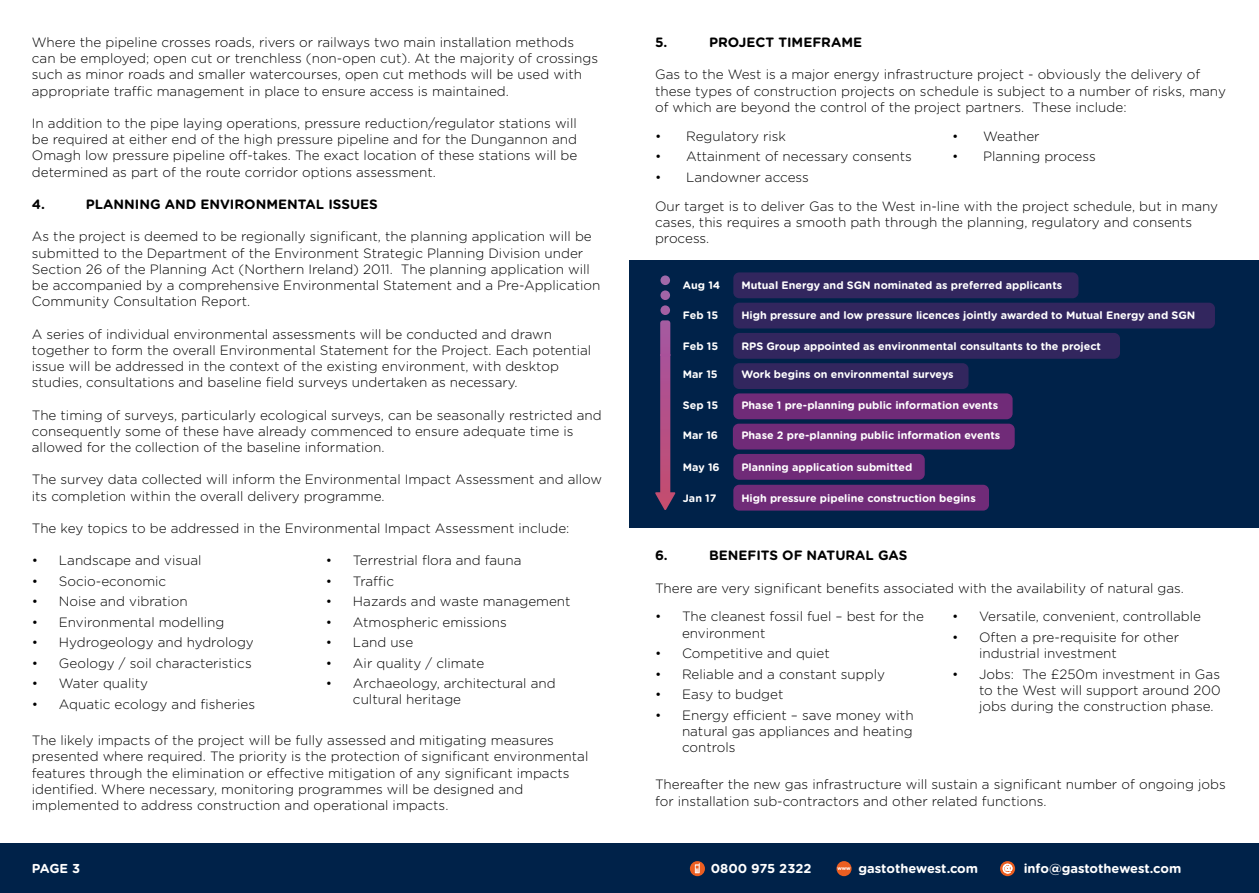
<style>
.page{position:relative;width:1259px;height:893px;background:#fff}
.page>*{position:absolute;margin:0;border:0;box-sizing:border-box;transform-origin:0 0}
.t1{font:300 13.5px/16.2px "Gotham Rounded";color:#000}
.t2{font:700 13.5px "Gotham Rounded";color:#000}
.t3{font:700 12.9px "Gotham Rounded";color:#fff}
.t4{font:700 10.8px "Gotham Rounded";color:#fff}
.t5{font:700 5.25px "Gotham Rounded";color:#fff}
.s1{font-size:10.35px}
</style>
<div class="page">
<div style="left:0;top:843px;width:1259px;height:50px;background:#002249"></div>
<div style="left:629px;top:260px;width:630px;height:268px;background:#002249"></div>
<div style="left:836px;top:861px;width:15px;height:15px;background:#eb5e21;border-radius:50%"></div>
<svg style="left:1000px;top:861px;width:15px;height:15px"></svg>
<svg style="left:1003px;top:864px;width:9px;height:9px"></svg>
<svg style="left:690px;top:861px;width:15px;height:15px"></svg>
<svg style="left:695px;top:863px;width:4px;height:10px"></svg>
<svg style="left:655px;top:275px;width:20px;height:235px"></svg>
<div style="left:733px;top:272px;width:345px;height:26px;background:#32265e;border-radius:6px"></div>
<div style="left:733px;top:303px;width:482px;height:25px;background:#32265e;border-radius:6px"></div>
<div style="left:733px;top:333px;width:387px;height:26px;background:#32265e;border-radius:6px"></div>
<div style="left:733px;top:363px;width:235px;height:26px;background:#32265e;border-radius:6px"></div>
<div style="left:733px;top:393px;width:279px;height:26px;background:#702b78;border-radius:6px"></div>
<div style="left:733px;top:454px;width:191px;height:26px;background:#702b78;border-radius:6px"></div>
<div style="left:733px;top:485px;width:256px;height:26px;background:#702b78;border-radius:6px"></div>
<div style="left:733px;top:424px;width:281px;height:25px;background:#702b78;border-radius:6px"></div>
<p class="t1" style="left:32px;top:33px;width:568px">Where the pipeline crosses roads, rivers or railways two main installation methods can be employed; open cut or trenchless (non-open cut). At the majority of crossings such as minor roads and smaller watercourses, open cut methods will be used with appropriate traffic management in place to ensure access is maintained.</p>
<p class="t1" style="left:32px;top:114px;width:547px;text-align:justify">In addition to the pipe laying operations, pressure reduction/regulator stations will be required at either end of the high pressure pipeline and for the Dungannon and Omagh low pressure pipeline off-takes. The exact location of these stations will be determined as part of the route corridor options assessment.</p>
<p class="t2" style="left:32px;top:194px;width:15px">4.</p>
<p class="t2" style="left:86px;top:194px;width:293px">PLANNING AND ENVIRONMENTAL ISSUES</p>
<p class="t1" style="left:32px;top:228px;width:570px">As the project is deemed to be regionally significant, the planning application will be submitted to the Department of the Environment Strategic Planning Division under Section 26 of the Planning Act (Northern Ireland) 2011. The planning application will be accompanied by a comprehensive Environmental Statement and a Pre-Application Community Consultation Report.</p>
<p class="t1" style="left:32px;top:325px;width:561px">A series of individual environmental assessments will be conducted and drawn together to form the overall Environmental Statement for the Project. Each potential issue will be addressed in the context of the existing environment, with desktop studies, consultations and baseline field surveys undertaken as necessary.</p>
<p class="t1" style="left:32px;top:406px;width:571px">The timing of surveys, particularly ecological surveys, can be seasonally restricted and consequently some of these have already commenced to ensure adequate time is allowed for the collection of the baseline information.</p>
<p class="t1" style="left:32px;top:471px;width:571px">The survey data collected will inform the Environmental Impact Assessment and allow its completion within the overall delivery programme.</p>
<p class="t1" style="left:32px;top:519px;width:539px">The key topics to be addressed in the Environmental Impact Assessment include:</p>
<p class="t1" style="left:32px;top:552px;width:171px">• Landscape and visual</p>
<p class="t1" style="left:32px;top:572px;width:136px">• Socio-economic</p>
<p class="t1" style="left:32px;top:593px;width:157px">• Noise and vibration</p>
<p class="t1" style="left:32px;top:613px;width:194px">• Environmental modelling</p>
<p class="t1" style="left:32px;top:634px;width:223px">• Hydrogeology and hydrology</p>
<p class="t1" style="left:32px;top:654px;width:221px">• Geology / soil characteristics</p>
<p class="t1" style="left:32px;top:675px;width:118px">• Water quality</p>
<p class="t1" style="left:32px;top:695px;width:225px">• Aquatic ecology and fisheries</p>
<p class="t1" style="left:326px;top:552px;width:197px">• Terrestrial flora and fauna</p>
<p class="t1" style="left:326px;top:572px;width:70px">• Traffic</p>
<p class="t1" style="left:326px;top:593px;width:246px">• Hazards and waste management</p>
<p class="t1" style="left:326px;top:613px;width:182px">• Atmospheric emissions</p>
<p class="t1" style="left:326px;top:634px;width:89px">• Land use</p>
<p class="t1" style="left:326px;top:654px;width:160px">• Air quality / climate</p>
<p class="t1" style="left:353px;top:675px;width:204px;text-indent:-27px">• Archaeology, architectural and cultural heritage</p>
<p class="t1" style="left:32px;top:732px;width:558px">The likely impacts of the project will be fully assessed and mitigating measures presented where required. The priority is the protection of significant environmental features through the elimination or effective mitigation of any significant impacts identified. Where necessary, monitoring programmes will be designed and implemented to address construction and operational impacts.</p>
<p class="t3" style="left:32px;top:859px;width:50px">PAGE 3</p>
<p class="t2" style="left:655px;top:32px;width:14px">5.</p>
<p class="t2" style="left:709px;top:32px;width:155px">PROJECT TIMEFRAME</p>
<p class="t1" style="left:655px;top:66px;width:572px">Gas to the West is a major energy infrastructure project - obviously the delivery of these types of construction projects on schedule is subject to a number of risks, many of which are beyond the control of the project partners. These include:</p>
<p class="t1" style="left:655px;top:127px;width:133px">• Regulatory risk</p>
<p class="t1" style="left:655px;top:148px;width:258px">• Attainment of necessary consents</p>
<p class="t1" style="left:655px;top:168px;width:155px">• Landowner access</p>
<p class="t1" style="left:952px;top:127px;width:89px">• Weather</p>
<p class="t1" style="left:952px;top:148px;width:145px">• Planning process</p>
<p class="t1" style="left:655px;top:197px;width:564px">Our target is to deliver Gas to the West in-line with the project schedule, but in many cases, this requires a smooth path through the planning, regulatory and consents process.</p>
<p class="t4" style="left:683px;top:277px;width:39px">Aug 14</p>
<p class="t4" style="left:741px;top:277px;width:322px">Mutual Energy and SGN nominated as preferred applicants</p>
<p class="t4" style="left:683px;top:308px;width:37px">Feb 15</p>
<p class="t4" style="left:741px;top:308px;width:455px">High pressure and low pressure licences jointly awarded to Mutual Energy and SGN</p>
<p class="t4" style="left:683px;top:338px;width:37px">Feb 15</p>
<p class="t4" style="left:741px;top:338px;width:361px">RPS Group appointed as environmental consultants to the project</p>
<p class="t4" style="left:683px;top:366px;width:36px">Mar 15</p>
<p class="t4" style="left:741px;top:366px;width:214px">Work begins on environmental surveys</p>
<p class="t4" style="left:683px;top:397px;width:37px">Sep 15</p>
<p class="t4" style="left:741px;top:397px;width:258px">Phase 1 pre-planning public information events</p>
<p class="t4" style="left:683px;top:427px;width:37px">Mar 16</p>
<p class="t4" style="left:741px;top:427px;width:260px">Phase 2 pre-planning public information events</p>
<p class="t4" style="left:683px;top:459px;width:38px">May 16</p>
<p class="t4" style="left:741px;top:459px;width:173px">Planning application submitted</p>
<p class="t4" style="left:683px;top:490px;width:35px">Jan 17</p>
<p class="t4" style="left:741px;top:490px;width:236px">High pressure pipeline construction begins</p>
<p class="t2" style="left:655px;top:545px;width:14px">6.</p>
<p class="t2" style="left:709px;top:545px;width:200px">BENEFITS OF NATURAL GAS</p>
<p class="t1" style="left:655px;top:579px;width:530px">There are very significant benefits associated with the availability of natural gas.</p>
<p class="t1" style="left:682px;top:608px;width:243px;text-indent:-27px">• The cleanest fossil fuel – best for the environment</p>
<p class="t1" style="left:655px;top:645px;width:176px">• Competitive and quiet</p>
<p class="t1" style="left:655px;top:665px;width:231px">• Reliable and a constant supply</p>
<p class="t1" style="left:655px;top:686px;width:130px">• Easy to budget</p>
<p class="t1" style="left:682px;top:706px;width:233px;text-align:justify;text-indent:-27px">• Energy efficient – save money with natural gas appliances and heating controls</p>
<p class="t1" style="left:952px;top:608px;width:250px">• Versatile, convenient, controllable</p>
<p class="t1" style="left:979px;top:628px;width:202px;text-indent:-27px">• Often a pre-requisite for other industrial investment</p>
<p class="t1" style="left:979px;top:665px;width:243px;text-align:justify;text-indent:-27px">• Jobs: The £250m investment in Gas to the West will support around 200 jobs during the construction phase.</p>
<p class="t1" style="left:655px;top:776px;width:572px">Thereafter the new gas infrastructure will sustain a significant number of ongoing jobs for installation sub-contractors and other related functions.</p>
<p class="t3" style="left:711px;top:859px;width:102px">0800 975 2322</p>
<p class="t5" style="left:837px;top:864px;width:15px">www</p>
<p class="t3" style="left:858px;top:859px;width:121px">gastothewest.com</p>
<p class="t3" style="left:1002px;top:859px;width:180px"><span class="s1">@</span> info@gastothewest.com</p>
</div>
